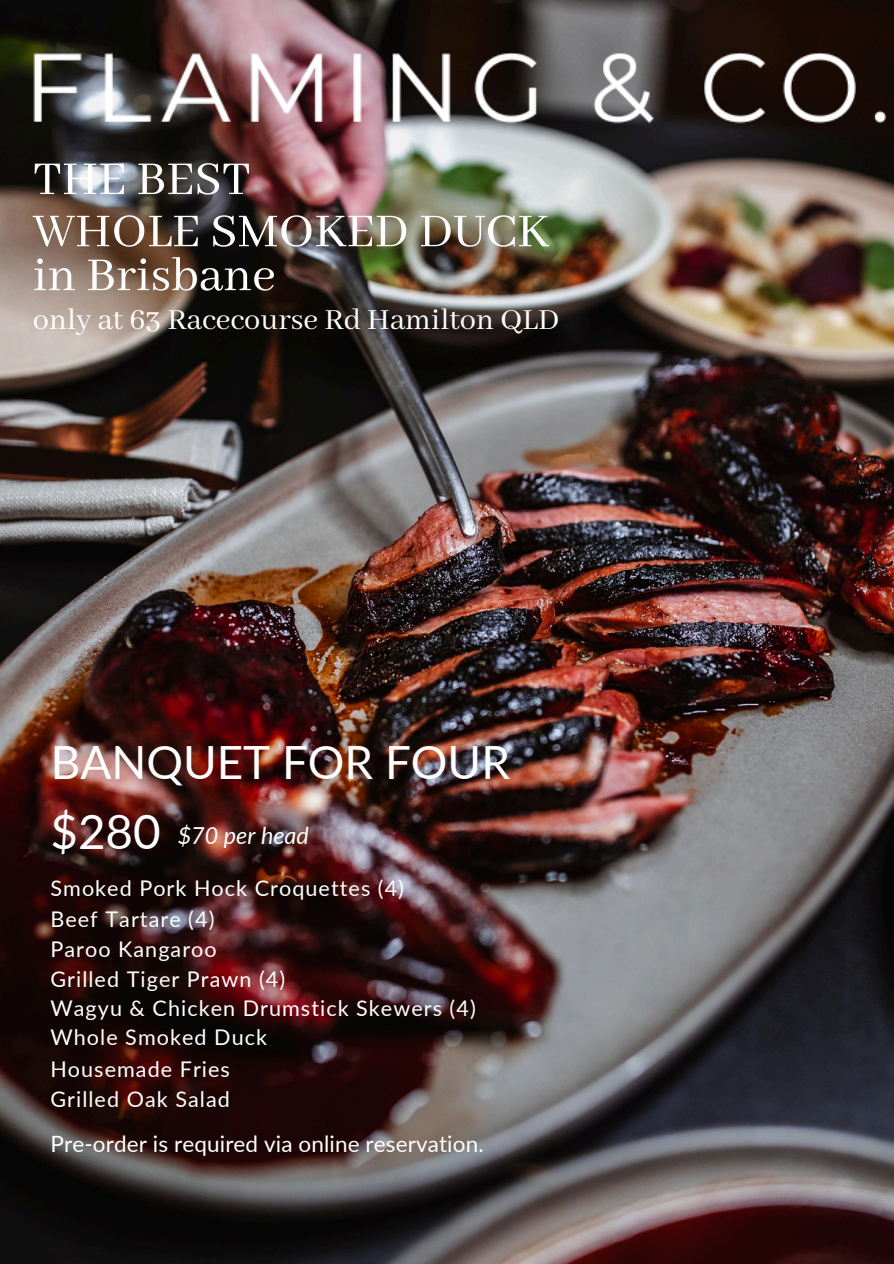
<style>
.page{position:relative;width:894px;height:1264px;background:#fff}
.page>*{position:absolute;margin:0;border:0;box-sizing:border-box;transform-origin:0 0}
.t1{font:51.9px "Abhaya Libre";color:#fff}
.t2{font:47.55px "Lato";color:#fff}
.t3{font:45.75px "Lato";color:#fff}
.t4{font:32.4px "Abhaya Libre";color:#fff}
.t5{font:italic 23.4px "Lato";color:#fff}
.t6{font:22.5px "Lato";letter-spacing:.005em;color:#fff}
.t7{font:21.6px "Lato";letter-spacing:.05em;color:#fff}
</style>
<div class="page">
<img style="left:0;top:0;width:893px;height:1263px">
<img style="left:0;top:18px;width:893px;height:143px">
<h1 class="t1" style="left:33px;top:150px;width:219px">THE BEST</h1>
<h2 class="t1" style="left:33px;top:203px;width:518px">WHOLE SMOKED DUCK</h2>
<h4 class="t1" style="left:33px;top:246px;width:244px">in Brisbane</h4>
<h1 class="t4" style="left:33px;top:302px;width:528px">only at 63 Racecourse Rd Hamilton QLD</h1>
<p class="t3" style="left:51px;top:733px;width:460px">BANQUET FOR FOUR</p>
<p class="t2" style="left:50px;top:802px;width:112px">$280</p>
<p class="t5" style="left:178px;top:820px;width:133px">$70 per head</p>
<p class="t7" style="left:50px;top:875px;width:355px">Smoked Pork Hock Croquettes (4)</p>
<p class="t7" style="left:50px;top:905px;width:165px">Beef Tartare (4)</p>
<p class="t7" style="left:50px;top:935px;width:168px">Paroo Kangaroo</p>
<p class="t7" style="left:50px;top:965px;width:236px">Grilled Tiger Prawn (4)</p>
<p class="t7" style="left:50px;top:1024px;width:218px">Whole Smoked Duck</p>
<h3 class="t7" style="left:50px;top:994px;width:426px">Wagyu &amp; Chicken Drumstick Skewers (4)</h3>
<h2 class="t7" style="left:50px;top:1055px;width:181px">Housemade Fries</h2>
<p class="t7" style="left:50px;top:1085px;width:181px">Grilled Oak Salad</p>
<p class="t6" style="left:50px;top:1130px;width:434px">Pre-order is required via online reservation.</p>
</div>
